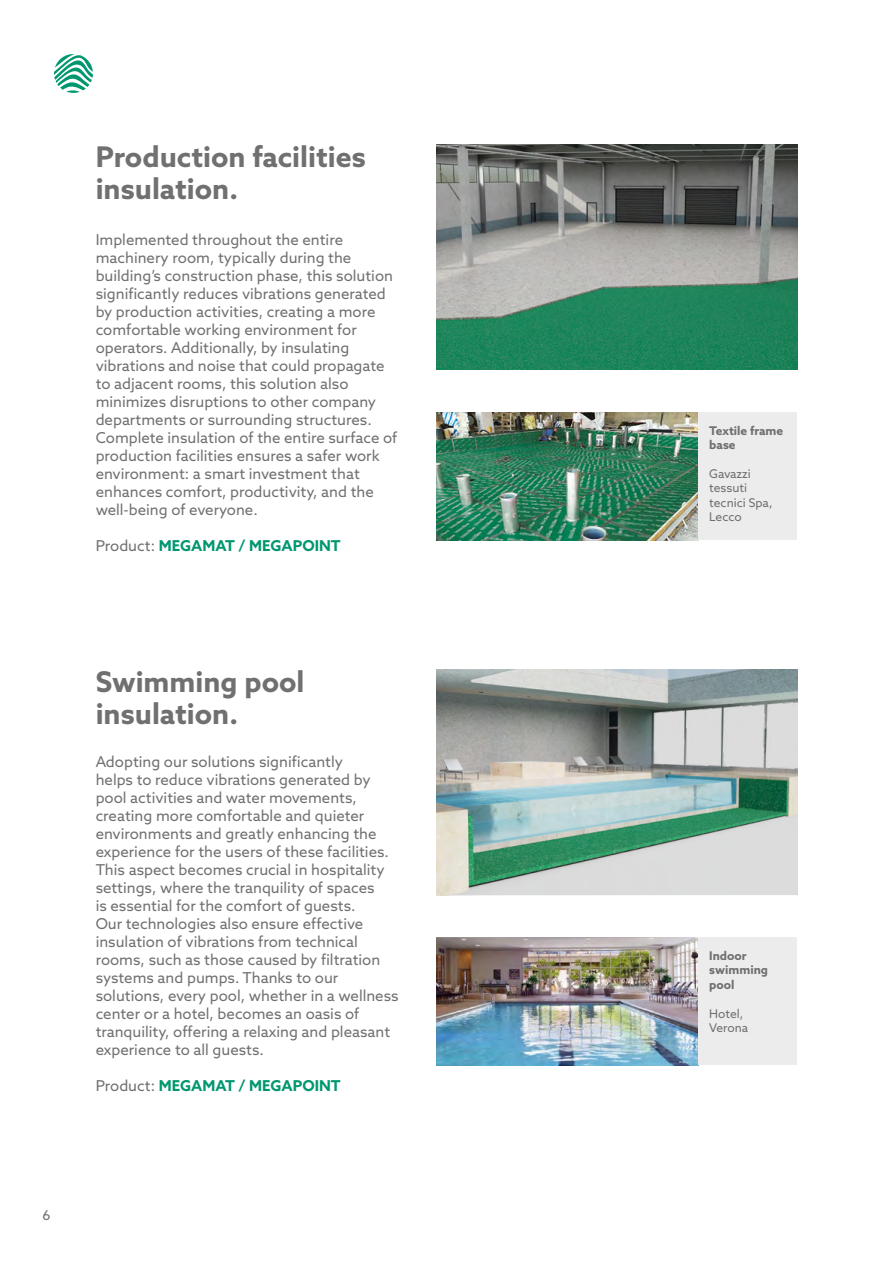
<style>
.page{position:relative;width:893px;height:1263px;background:#fff}
.page>*{position:absolute;margin:0;border:0;box-sizing:border-box;transform-origin:0 0}
.t1{font:700 28.5px/31.5px "Azo Sans";color:#707070}
.t2{font:15px/18px "Azo Sans";color:#707070}
.t3{font:700 15px "Azo Sans";color:#009770}
.t4{font:13.5px "Azo Sans";color:#707070}
.t5{font:12px/14.4px "Azo Sans";color:#706f6f}
.t6{font:700 12px/14.4px "Azo Sans";color:#706f6f}
.s1{font-weight:400;color:#706f6f}
</style>
<div class="page">
<svg style="left:54px;top:54px;width:39px;height:39px"></svg>
<img style="left:437px;top:670px;width:360px;height:225px">
<img style="left:437px;top:938px;width:262px;height:127px">
<img style="left:437px;top:145px;width:360px;height:225px">
<img style="left:437px;top:412px;width:262px;height:128px">
<div style="left:699px;top:412px;width:98px;height:128px;background:#ececec"></div>
<div style="left:699px;top:938px;width:98px;height:127px;background:#ececec"></div>
<h1 class="t1" style="left:96px;top:141px;width:272px">Production facilities insulation.</h1>
<p class="t2" style="left:96px;top:230px;width:303px">Implemented throughout the entire machinery room, typically during the building’s construction phase, this solution significantly reduces vibrations generated by production activities, creating a more comfortable working environment for operators. Additionally, by insulating vibrations and noise that could propagate to adjacent rooms, this solution also minimizes disruptions to other company departments or surrounding structures.<br>Complete insulation of the entire surface of production facilities ensures a safer work environment: a smart investment that enhances comfort, productivity, and the well-being of everyone.</p>
<p class="t3" style="left:96px;top:536px;width:247px"><span class="s1">Product:</span> MEGAMAT / MEGAPOINT</p>
<h1 class="t1" style="left:96px;top:666px;width:210px">Swimming pool insulation.</h1>
<p class="t2" style="left:96px;top:753px;width:305px">Adopting our solutions significantly<br>helps to reduce vibrations generated by pool activities and water movements, creating more comfortable and quieter environments and greatly enhancing the experience for the users of these facilities.<br>This aspect becomes crucial in hospitality settings, where the tranquility of spaces<br>is essential for the comfort of guests.<br>Our technologies also ensure effective insulation of vibrations from technical rooms, such as those caused by filtration systems and pumps. Thanks to our solutions, every pool, whether in a wellness center or a hotel, becomes an oasis of tranquility, offering a relaxing and pleasant experience to all guests.</p>
<p class="t3" style="left:96px;top:1076px;width:247px"><span class="s1">Product:</span> MEGAMAT / MEGAPOINT</p>
<p class="t4" style="left:43px;top:1207px;width:10px">6</p>
<p class="t6" style="left:709px;top:423px;width:76px">Textile frame base</p>
<p class="t5" style="left:709px;top:466px;width:65px">Gavazzi tessuti tecnici Spa,<br>Lecco</p>
<p class="t6" style="left:709px;top:948px;width:60px">Indoor swimming pool</p>
<p class="t5" style="left:709px;top:1006px;width:40px">Hotel,<br>Verona</p>
</div>
